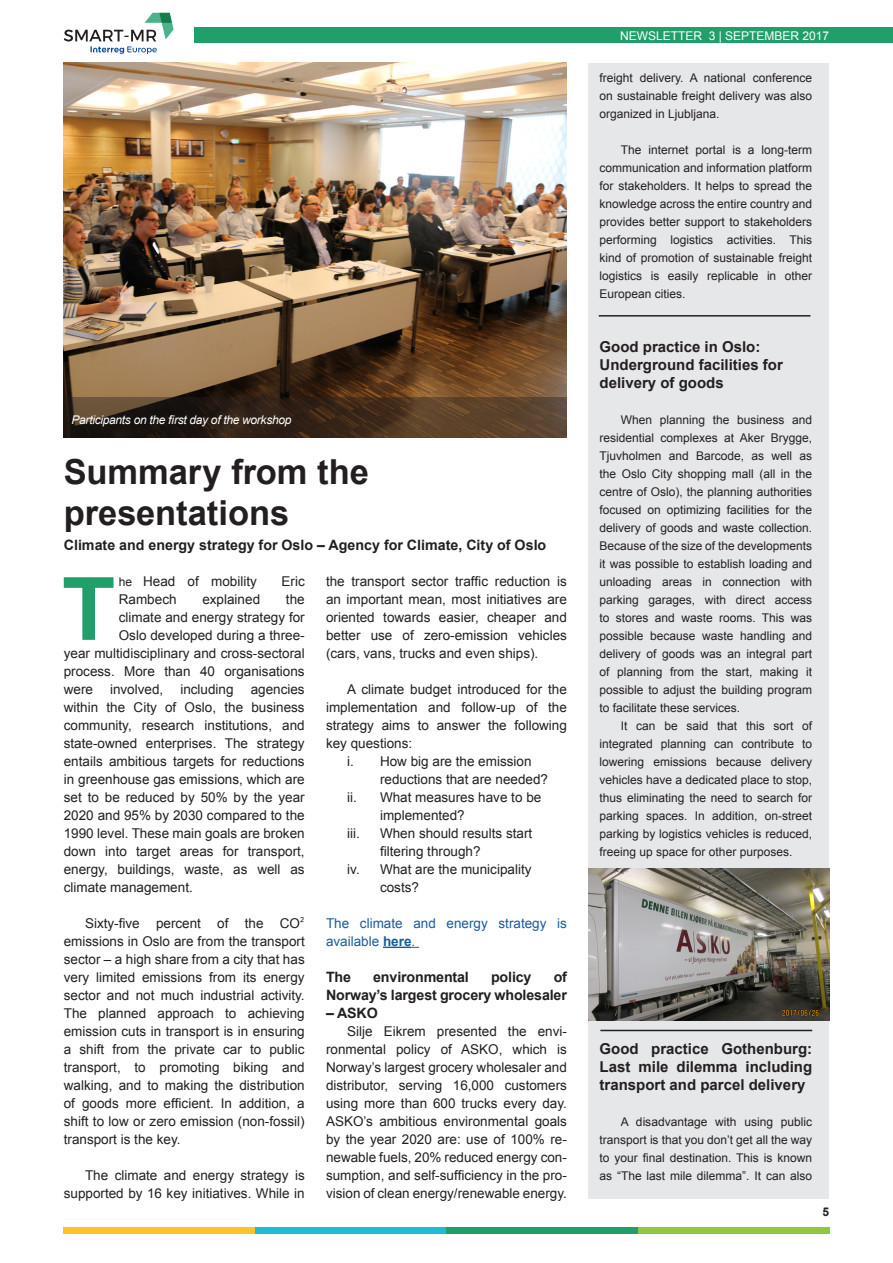
<style>
.page{position:relative;width:893px;height:1263px;background:#fff}
.page>*{position:absolute;margin:0;border:0;box-sizing:border-box;transform-origin:0 0}
.Leipäteksti___anfang{font:700 87.45px "Arial";color:#219f6b}
.Pääotsikko{font:700 34.5px/41.4px "Arial";color:#231f20}
.Leipäteksti_1__kpl{font:700 15px/18px "Arial";color:#231f20}
.Väliotsikko{font:700 14.25px/18px "Arial";letter-spacing:-.01em;color:#231f20;text-align:right}
.Kuvateksti{font:700 14.25px "Arial";color:#231f20}
.Leipäteksti{font:13.5px/18px "Arial";color:#231f20;text-align:justify}
.Leipäteksti___anfang-2{font:13.5px/18px "Arial";color:#231f20;text-align:justify}
.Leipäteksti-2{font:13.5px/18px "Arial";color:#175d9e}
.Leipäteksti-3{font:12px/18px "Arial";color:#231f20;text-align:justify}
.Kuvateksti-2{font:italic 12px "Arial";letter-spacing:-.025em;color:#fff}
.t1{font:12px "Arial";color:#fff}
.t2{font:700 12px "Arial";color:#231f20}
.s1{font-size:12px}
.s2{font-family:"Gotham Narrow"}
.s3{font-weight:700}
</style>
<div class="page">
<div style="left:195px;top:28px;width:698px;height:15px;background:#219f6b"></div>
<div style="left:588px;top:64px;width:241px;height:1135px;background:#e6e7e9"></div>
<div style="left:64px;top:1227px;width:191px;height:7px;background:#fec427"></div>
<div style="left:255px;top:1227px;width:191px;height:7px;background:#1cbdd0"></div>
<div style="left:446px;top:1227px;width:192px;height:7px;background:#219f6b"></div>
<div style="left:638px;top:1227px;width:191px;height:7px;background:#8ec740"></div>
<svg style="left:64px;top:13px;width:110px;height:41px"></svg>
<svg style="left:383px;top:947px;width:36px;height:1px"></svg>
<img style="left:64px;top:63px;width:503px;height:335px">
<img style="left:588px;top:868px;width:241px;height:153px">
<svg style="left:64px;top:398px;width:503px;height:40px;background:#402e1f"></svg>
<hr style="left:599px;top:315px;width:211px;height:2px;background:#231f20">
<hr style="left:600px;top:1030px;width:212px;height:1px;background:#231f20">
<p class="Kuvateksti-2" style="left:72px;top:412px;width:221px">Participants on the first day of the workshop</p>
<p class="Pääotsikko" style="left:64px;top:452px;width:307px">Summary from the presentations</p>
<p class="Kuvateksti" style="left:64px;top:535px;width:484px">Climate and energy strategy for Oslo – Agency for Climate, City of Oslo</p>
<p class="Leipäteksti___anfang" style="left:62px;top:551px;width:55px">T</p>
<p class="Leipäteksti___anfang-2" style="left:119px;top:572px;width:140px"><span class="s1">he</span> Head of mobility</p>
<p class="Leipäteksti___anfang-2" style="left:281px;top:572px;width:25px">Eric</p>
<p class="Leipäteksti___anfang-2" style="left:119px;top:590px;width:59px">Rambech</p>
<p class="Leipäteksti___anfang-2" style="left:202px;top:590px;width:59px">explained</p>
<p class="Leipäteksti___anfang-2" style="left:286px;top:590px;width:20px">the</p>
<p class="Leipäteksti___anfang-2" style="left:119px;top:608px;width:187px">climate and energy strategy for</p>
<p class="Leipäteksti___anfang-2" style="left:119px;top:626px;width:187px">Oslo developed during a three-</p>
<p class="Leipäteksti___anfang-2" style="left:64px;top:644px;width:242px">year multidisciplinary and cross-sectoral</p>
<p class="Leipäteksti___anfang-2" style="left:64px;top:662px;width:242px">process. More than 40 organisations</p>
<p class="Leipäteksti___anfang-2" style="left:64px;top:680px;width:31px">were</p>
<p class="Leipäteksti___anfang-2" style="left:110px;top:680px;width:55px">involved,</p>
<p class="Leipäteksti___anfang-2" style="left:180px;top:680px;width:55px">including</p>
<p class="Leipäteksti___anfang-2" style="left:64px;top:680px;width:242px;text-indent:187px">agencies within the City of Oslo, the business community, research institutions, and state-owned enterprises. The strategy entails ambitious targets for reductions in greenhouse gas emissions, which are set to be reduced by 50% by the year 2020 and 95% by 2030 compared to the 1990 level. These main goals are broken down into target areas for transport, energy, buildings, waste, as well as climate management.</p>
<p class="Leipäteksti" style="left:64px;top:914px;width:242px;text-indent:21px">Sixty-five percent of the CO<span class="s2">² </span>emissions in Oslo are from the transport sector – a high share from a city that has very limited emissions from its energy sector and not much industrial activity.<br>The planned approach to achieving emission cuts in transport is in ensuring a shift from the private car to public transport, to promoting biking and walking, and to making the distribution of goods more efficient. In addition, a shift to low or zero emission (non-fossil) transport is the key.</p>
<p class="Leipäteksti" style="left:64px;top:1166px;width:242px;text-align:right">The climate and energy strategy is supported by 16 key initiatives. While in</p>
<p class="Leipäteksti" style="left:326px;top:572px;width:242px">the transport sector traffic reduction is an important mean, most initiatives are oriented towards easier, cheaper and better use of zero-emission vehicles (cars, vans, trucks and even ships).</p>
<p class="Leipäteksti" style="left:326px;top:680px;width:242px;text-indent:21px">A climate budget introduced for the implementation and follow-up of the strategy aims to answer the following key questions:</p>
<p class="Leipäteksti" style="left:380px;top:752px;width:170px;text-indent:-33px">i. How big are the emission reductions that are needed?</p>
<p class="Leipäteksti" style="left:380px;top:788px;width:163px;text-indent:-33px">ii. What measures have to be implemented?</p>
<p class="Leipäteksti" style="left:347px;top:824px;width:14px">iii.</p>
<p class="Leipäteksti" style="left:380px;top:824px;width:154px">When should results start filtering through?</p>
<p class="Leipäteksti" style="left:380px;top:860px;width:153px;text-indent:-33px">iv. What are the municipality costs?</p>
<p class="Leipäteksti-2" style="left:326px;top:914px;width:242px">The climate and energy strategy is available <span class="s3">here</span>.</p>
<p class="Väliotsikko" style="left:326px;top:968px;width:27px">The</p>
<p class="Väliotsikko" style="left:373px;top:968px;width:97px">environmental</p>
<p class="Väliotsikko" style="left:491px;top:968px;width:42px">policy</p>
<p class="Väliotsikko" style="left:326px;top:968px;width:242px">of<br>Norway’s largest grocery wholesaler</p>
<p class="Väliotsikko" style="left:326px;top:1004px;width:53px">– ASKO</p>
<p class="Leipäteksti" style="left:326px;top:1022px;width:242px;text-indent:21px">Silje Eikrem presented the envi&shy;ronmental policy of ASKO, which is Norway’s largest grocery wholesaler and distributor, serving 16,000 customers using more than 600 trucks every day.<br>ASKO’s ambitious environmental goals by the year 2020 are: use of 100% re&shy;newable fuels, 20% reduced energy con&shy;sumption, and self-sufficiency in the pro&shy;vision of clean energy/renewable energy.</p>
<p class="t1" style="left:620px;top:28px;width:211px">NEWSLETTER 3 | SEPTEMBER 2017</p>
<p class="Leipäteksti-3" style="left:600px;top:69px;width:214px">freight delivery. A national conference on sustainable freight delivery was also organized in Ljubljana.</p>
<p class="Leipäteksti-3" style="left:600px;top:141px;width:214px;text-indent:21px">The internet portal is a long-term communication and information platform for stakeholders. It helps to spread the knowledge across the entire country and provides better support to stakeholders performing logistics activities. This kind of promotion of sustainable freight logistics is easily replicable in other European cities.</p>
<p class="Leipäteksti_1__kpl" style="left:600px;top:338px;width:185px">Good practice in Oslo:<br>Underground facilities for delivery of goods</p>
<p class="Leipäteksti-3" style="left:600px;top:411px;width:214px;text-indent:21px">When planning the business and residential complexes at Aker Brygge, Tjuvholmen and Barcode, as well as the Oslo City shopping mall (all in the centre of Oslo), the planning authorities focused on optimizing facilities for the delivery of goods and waste collection.<br>Because of the size of the developments it was possible to establish loading and unloading areas in connection with parking garages, with direct access to stores and waste rooms. This was possible because waste handling and delivery of goods was an integral part of planning from the start, making it possible to adjust the building program to facilitate these services.</p>
<p class="Leipäteksti-3" style="left:600px;top:717px;width:214px;text-indent:21px">It can be said that this sort of integrated planning can contribute to lowering emissions because delivery vehicles have a dedicated place to stop, thus eliminating the need to search for parking spaces. In addition, on-street parking by logistics vehicles is reduced, freeing up space for other purposes.</p>
<p class="Leipäteksti_1__kpl" style="left:600px;top:1040px;width:214px;text-align:justify">Good practice Gothenburg:<br>Last mile dilemma including transport and parcel delivery</p>
<p class="Leipäteksti-3" style="left:600px;top:1113px;width:214px;text-indent:21px">A disadvantage with using public transport is that you don’t get all the way to your final destination. This is known as “The last mile dilemma”. It can also</p>
<p class="t2" style="left:822px;top:1204px;width:8px">5</p>
</div>
